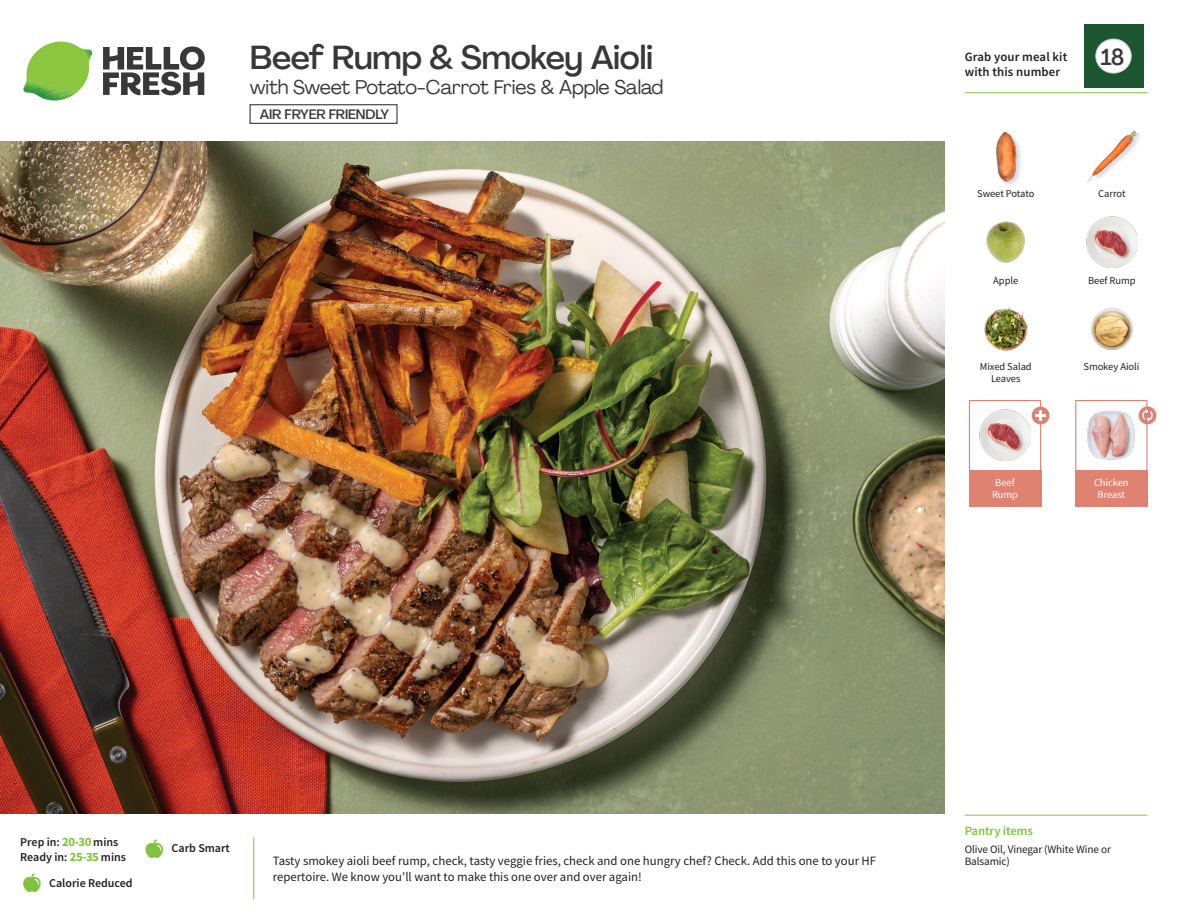
<style>
.page{position:relative;width:1188px;height:918px;background:#fff}
.page>*{position:absolute;margin:0;border:0;box-sizing:border-box;transform-origin:0 0}
._15_Titel_UK{font:500 33px "Agrandir";letter-spacing:-.01em;color:#383839}
._002_Label_Nr{font:500 22.8px "Agrandir";color:#383839;scale:.94 1}
._15_Titel_UK-2{font:19.5px "Agrandir";letter-spacing:-.01em;color:#383839}
.t1{font:500 13.5px "Agrandir";letter-spacing:-.01em;color:#383839}
.Step_6_Text_AU{font:12.75px/16.5px "Source Sans Pro";color:#231f20}
.t2{font:600 12.75px/15px "Source Sans Pro";letter-spacing:.01em;color:#231f20}
._04_Headers_Front{font:600 12.75px "Source Sans Pro";letter-spacing:-.01em;color:#81c340}
._04_Intro{font:600 12px "Source Sans Pro";color:#231f20}
._05_Pantry{font:11.25px/12px "Source Sans Pro";letter-spacing:-.01em;color:#231f20}
._18_FRONT_ingredients{font:10.5px/12px "Source Sans Pro";letter-spacing:-.005em;color:#231f20;text-align:center}
._18_FRONT_ingredients-2{font:10.5px/12px "Source Sans Pro";letter-spacing:-.005em;color:#fff;text-align:center}
.s1{font-weight:700;font-size:12.75px;color:#81c340}
</style>
<div class="page">
<svg style="left:103px;top:46px;width:102px;height:49px"></svg>
<img style="left:23px;top:42px;width:69px;height:59px">
<img style="left:0;top:142px;width:945px;height:672px">
<div style="left:1075px;top:400px;width:73px;height:72px;border:1px solid #df8272"></div>
<div style="left:1075px;top:470px;width:73px;height:37px;background:#df8272"></div>
<div style="left:969px;top:470px;width:72px;height:37px;background:#df8272"></div>
<img style="left:1087px;top:410px;width:48px;height:50px">
<div style="left:969px;top:400px;width:72px;height:72px;border:1px solid #df8272"></div>
<img style="left:980px;top:410px;width:51px;height:51px">
<div style="left:1032px;top:407px;width:18px;height:17px;background:#df8272;border-radius:50%"></div>
<svg style="left:1035px;top:410px;width:11px;height:11px"></svg>
<div style="left:1139px;top:406px;width:17px;height:18px;background:#df8272;border-radius:50%"></div>
<svg style="left:1142px;top:409px;width:11px;height:13px"></svg>
<img style="left:1086px;top:217px;width:51px;height:51px">
<img style="left:984px;top:307px;width:44px;height:44px">
<img style="left:986px;top:221px;width:39px;height:42px">
<img style="left:996px;top:131px;width:25px;height:54px">
<img style="left:1086px;top:130px;width:54px;height:52px">
<img style="left:1091px;top:308px;width:42px;height:42px">
<hr style="left:965px;top:815px;width:183px;height:1px;background:#81c340">
<hr style="left:965px;top:92px;width:183px;height:1px;background:#81c340">
<div style="left:1084px;top:24px;width:59px;height:64px;background:#1d5732"></div>
<div style="left:1096px;top:39px;width:35px;height:34px;background:#fff;border-radius:50%"></div>
<div style="left:1096px;top:39px;width:35px;height:34px;border:1px solid #d1d2d4;border-radius:50%"></div>
<p class="_15_Titel_UK" style="left:250px;top:37px;width:405px">Beef Rump &amp; Smokey Aioli</p>
<p class="_15_Titel_UK-2" style="left:250px;top:75px;width:415px">with Sweet Potato-Carrot Fries &amp; Apple Salad</p>
<p class="t1" style="left:260px;top:106px;width:131px">AIR FRYER FRIENDLY</p>
<p class="t2" style="left:965px;top:49px;width:104px">Grab your meal kit with this number</p>
<p class="_002_Label_Nr" style="left:1101px;top:43px;width:26px">18</p>
<p class="_18_FRONT_ingredients" style="left:977px;top:188px;width:59px">Sweet Potato</p>
<p class="_18_FRONT_ingredients" style="left:1098px;top:188px;width:29px">Carrot</p>
<p class="_18_FRONT_ingredients" style="left:993px;top:274px;width:27px">Apple</p>
<p class="_18_FRONT_ingredients" style="left:1088px;top:274px;width:49px">Beef Rump</p>
<p class="_18_FRONT_ingredients" style="left:980px;top:361px;width:53px">Mixed Salad<br>Leaves</p>
<p class="_18_FRONT_ingredients" style="left:1083px;top:360px;width:57px">Smokey Aioli</p>
<p class="_18_FRONT_ingredients-2" style="left:992px;top:476px;width:28px">Beef<br>Rump</p>
<p class="_18_FRONT_ingredients-2" style="left:1094px;top:476px;width:36px">Chicken<br>Breast</p>
<p class="_04_Intro" style="left:20px;top:834px;width:100px">Prep in: <span class="s1">20-30</span> mins</p>
<p class="_04_Intro" style="left:20px;top:849px;width:107px">Ready in: <span class="s1">25-35</span> mins</p>
<p class="_04_Intro" style="left:49px;top:875px;width:85px">Calorie Reduced</p>
<p class="_04_Intro" style="left:172px;top:841px;width:60px">Carb Smart</p>
<p class="Step_6_Text_AU" style="left:273px;top:852px;width:605px">Tasty smokey aioli beef rump, check, tasty veggie fries, check and one hungry chef? Check. Add this one to your HF repertoire. We know you'll want to make this one over and over again!</p>
<p class="_04_Headers_Front" style="left:965px;top:822px;width:70px">Pantry items</p>
<p class="_05_Pantry" style="left:965px;top:843px;width:148px">Olive Oil, Vinegar (White Wine or<br>Balsamic)</p>
</div>
